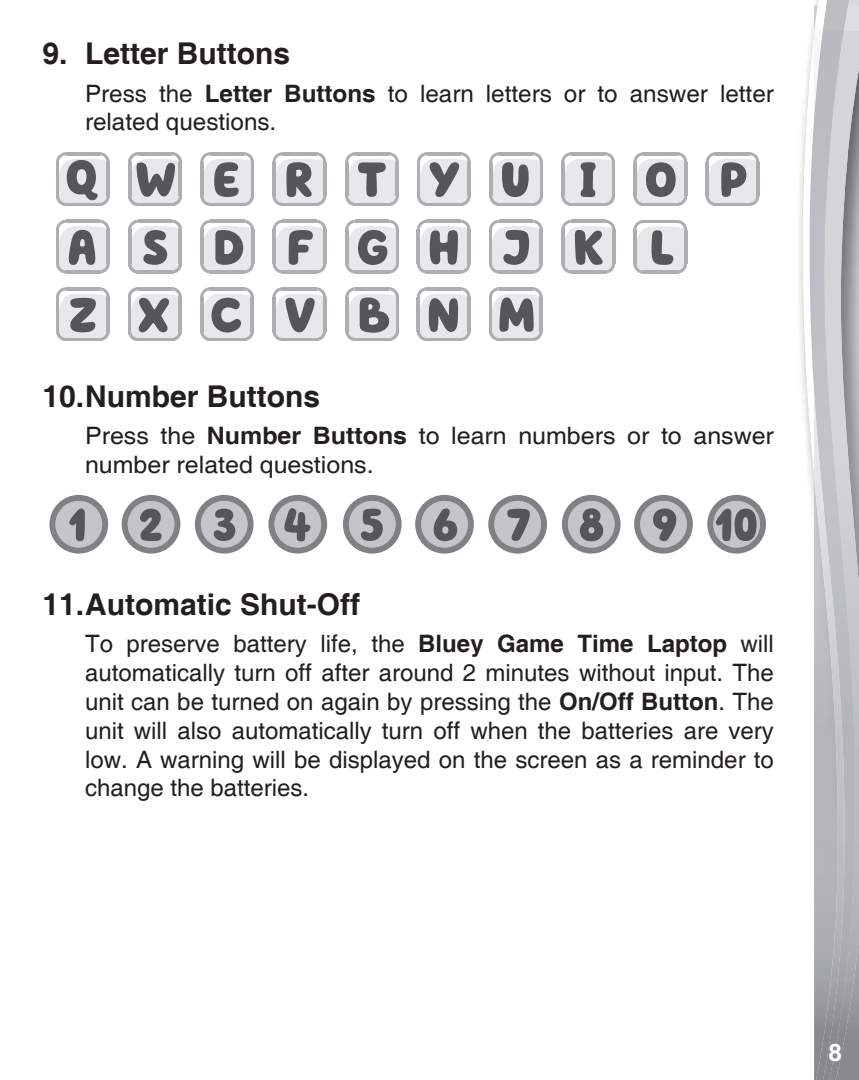
<style>
.page{position:relative;width:859px;height:1080px;background:#fff}
.page>*{position:absolute;margin:0;border:0;box-sizing:border-box;transform-origin:0 0}
.t1{font:700 30px "Helvetica";color:#231f20}
.t2{font:24px/28.8px "Helvetica";color:#231f20}
.t3{font:24px/28.8px "Helvetica";color:#231f20;scale:1.04 1}
.t4{font:700 24px "Helvetica";color:#fff}
.s1{font-weight:700}
</style>
<div class="page">
<svg style="left:802px;top:0;width:45px;height:1080px"></svg>
<img style="left:858px;top:34px;width:1px;height:1046px">
<img style="left:847px;top:34px;width:11px;height:1046px">
<svg style="left:814px;top:6px;width:45px;height:28px"></svg>
<img style="left:814px;top:31px;width:33px;height:1049px">
<svg style="left:56px;top:152px;width:54px;height:54px"></svg>
<svg style="left:128px;top:152px;width:54px;height:54px"></svg>
<svg style="left:200px;top:152px;width:54px;height:54px"></svg>
<svg style="left:273px;top:152px;width:53px;height:54px"></svg>
<svg style="left:345px;top:152px;width:54px;height:54px"></svg>
<svg style="left:417px;top:152px;width:54px;height:54px"></svg>
<svg style="left:489px;top:152px;width:54px;height:54px"></svg>
<svg style="left:561px;top:152px;width:54px;height:54px"></svg>
<svg style="left:633px;top:152px;width:54px;height:54px"></svg>
<svg style="left:706px;top:152px;width:53px;height:54px"></svg>
<svg style="left:56px;top:220px;width:54px;height:53px"></svg>
<svg style="left:128px;top:220px;width:54px;height:53px"></svg>
<svg style="left:200px;top:220px;width:54px;height:53px"></svg>
<svg style="left:273px;top:220px;width:53px;height:53px"></svg>
<svg style="left:345px;top:220px;width:54px;height:53px"></svg>
<svg style="left:417px;top:220px;width:53px;height:53px"></svg>
<svg style="left:489px;top:220px;width:54px;height:53px"></svg>
<svg style="left:561px;top:220px;width:54px;height:53px"></svg>
<svg style="left:633px;top:220px;width:54px;height:54px"></svg>
<svg style="left:56px;top:287px;width:54px;height:54px"></svg>
<svg style="left:128px;top:287px;width:54px;height:54px"></svg>
<svg style="left:200px;top:287px;width:54px;height:54px"></svg>
<svg style="left:272px;top:287px;width:54px;height:54px"></svg>
<svg style="left:345px;top:287px;width:54px;height:54px"></svg>
<svg style="left:417px;top:287px;width:53px;height:54px"></svg>
<svg style="left:489px;top:287px;width:54px;height:54px"></svg>
<div style="left:54px;top:499px;width:50px;height:50px;background:#c4c5c7;border-radius:50%"></div>
<div style="left:49px;top:495px;width:59px;height:59px;border:6px solid #7f8184;border-radius:50%"></div>
<svg style="left:69px;top:509px;width:16px;height:32px"></svg>
<div style="left:126px;top:499px;width:50px;height:50px;background:#c4c5c7;border-radius:50%"></div>
<div style="left:122px;top:495px;width:58px;height:59px;border:6px solid #7f8184;border-radius:50%"></div>
<svg style="left:140px;top:509px;width:22px;height:32px"></svg>
<div style="left:199px;top:499px;width:50px;height:50px;background:#c4c5c7;border-radius:50%"></div>
<div style="left:195px;top:495px;width:59px;height:59px;border:6px solid #7f8184;border-radius:50%"></div>
<svg style="left:214px;top:509px;width:21px;height:32px"></svg>
<svg style="left:273px;top:499px;width:50px;height:50px"></svg>
<div style="left:268px;top:495px;width:59px;height:59px;border:6px solid #7f8184;border-radius:50%"></div>
<svg style="left:284px;top:508px;width:26px;height:33px"></svg>
<div style="left:347px;top:499px;width:50px;height:50px;background:#c4c5c7;border-radius:50%"></div>
<div style="left:343px;top:495px;width:59px;height:59px;border:6px solid #7f8184;border-radius:50%"></div>
<svg style="left:361px;top:508px;width:22px;height:33px"></svg>
<div style="left:420px;top:499px;width:49px;height:50px;background:#c4c5c7;border-radius:50%"></div>
<div style="left:415px;top:495px;width:59px;height:59px;border:6px solid #7f8184;border-radius:50%"></div>
<svg style="left:434px;top:508px;width:23px;height:33px"></svg>
<div style="left:493px;top:499px;width:49px;height:50px;background:#c4c5c7;border-radius:50%"></div>
<div style="left:488px;top:495px;width:59px;height:59px;border:6px solid #7f8184;border-radius:50%"></div>
<svg style="left:507px;top:509px;width:23px;height:32px"></svg>
<svg style="left:566px;top:499px;width:50px;height:50px"></svg>
<div style="left:562px;top:495px;width:59px;height:59px;border:6px solid #7f8184;border-radius:50%"></div>
<svg style="left:580px;top:508px;width:23px;height:33px"></svg>
<div style="left:639px;top:499px;width:49px;height:50px;background:#c4c5c7;border-radius:50%"></div>
<div style="left:634px;top:495px;width:59px;height:59px;border:6px solid #7f8184;border-radius:50%"></div>
<svg style="left:653px;top:508px;width:23px;height:33px"></svg>
<svg style="left:712px;top:499px;width:49px;height:50px"></svg>
<div style="left:707px;top:495px;width:59px;height:59px;border:6px solid #7f8184;border-radius:50%"></div>
<svg style="left:716px;top:509px;width:41px;height:32px"></svg>
<p class="t1" style="left:43px;top:36px;width:249px">9. Letter Buttons</p>
<p class="t2" style="left:85px;top:80px;width:690px">Press the <span class="s1">Letter Buttons</span> to learn letters or to answer letter related questions.</p>
<p class="t1" style="left:43px;top:378px;width:279px">10.Number Buttons</p>
<p class="t3" style="left:85px;top:422px;width:664px">Press the <span class="s1">Number Buttons</span> to learn numbers or to answer number related questions.</p>
<p class="t1" style="left:43px;top:586px;width:319px">11.Automatic Shut-Off</p>
<p class="t2" style="left:85px;top:630px;width:690px;text-align:justify">To preserve battery life, the <span class="s1">Bluey Game Time Laptop</span> will automatically turn off after around 2 minutes without input. The unit can be turned on again by pressing the <span class="s1">On/Off Button</span>. The unit will also automatically turn off when the batteries are very low. A warning will be displayed on the screen as a reminder to change the batteries.</p>
<p class="t4" style="left:829px;top:1038px;width:15px">8</p>
</div>
